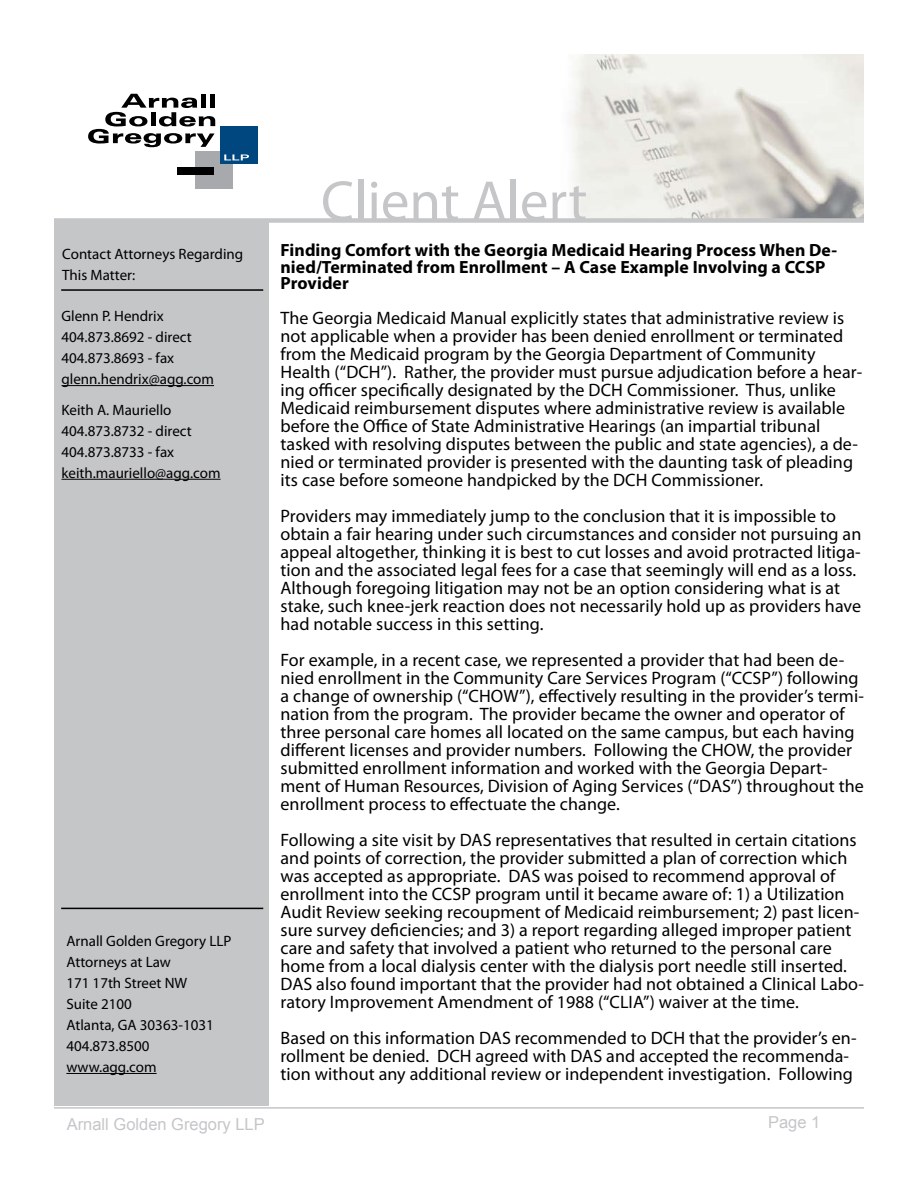
<style>
.page{position:relative;width:918px;height:1188px;background:#fff}
.page>*{position:absolute;margin:0;border:0;box-sizing:border-box;transform-origin:0 0}
.t1{font:57px "Myriad Pro";color:#c5c6c8}
.t2{font:18px/18px "Myriad Pro";letter-spacing:.005em;color:#000}
.t3{font:700 17.7px/16.5px "Myriad Pro";letter-spacing:.005em;color:#000}
.t4{font:16.5px "Arial";color:#c5c6c8}
.t5{font:15px/21px "Myriad Pro";color:#000}
</style>
<div class="page">
<div style="left:54px;top:173px;width:214px;height:932px;background:#c5c6c8"></div>
<hr style="left:66px;top:1073px;width:91px;height:1px;background:#000">
<hr style="left:61px;top:908px;width:202px;height:1px;background:#000">
<hr style="left:61px;top:289px;width:202px;height:2px;background:#000">
<hr style="left:54px;top:1107px;width:810px;height:2px;background:#c5c6c8">
<img style="left:54px;top:55px;width:810px;height:163px">
<div style="left:195px;top:151px;width:37px;height:38px;background:#a7a9ac"></div>
<div style="left:177px;top:167px;width:36px;height:7px;background:#000"></div>
<div style="left:220px;top:126px;width:37px;height:38px;background:#00467f"></div>
<svg style="left:224px;top:154px;width:25px;height:6px"></svg>
<svg style="left:88px;top:94px;width:127px;height:53px"></svg>
<div style="left:54px;top:218px;width:810px;height:5px;background:#c5c6c8"></div>
<hr style="left:62px;top:385px;width:152px;height:1px;background:#000">
<hr style="left:62px;top:479px;width:159px;height:1px;background:#000">
<p class="t5" style="left:62px;top:243px;width:182px">Contact Attorneys Regarding<br>This Matter:</p>
<p class="t5" style="left:62px;top:305px;width:154px">Glenn P. Hendrix<br>404.873.8692 - direct<br>404.873.8693 - fax glenn.hendrix@agg.com</p>
<p class="t5" style="left:62px;top:399px;width:161px">Keith A. Mauriello<br>404.873.8732 - direct<br>404.873.8733 - fax keith.mauriello@agg.com</p>
<p class="t5" style="left:66px;top:930px;width:167px">Arnall Golden Gregory LLP<br>Attorneys at Law<br>171 17th Street NW<br>Suite 2100<br>Atlanta, GA 30363-1031<br>404.873.8500 www.agg.com</p>
<h1 class="t1" style="left:321px;top:166px;width:268px">Client Alert</h1>
<p class="t3" style="left:280px;top:241px;width:558px">Finding Comfort with the Georgia Medicaid Hearing Process When De&shy;nied/Terminated from Enrollment – A Case Example Involving a CCSP<br>Provider</p>
<p class="t2" style="left:280px;top:308px;width:583px">The Georgia Medicaid Manual explicitly states that administrative review is not applicable when a provider has been denied enrollment or terminated from the Medicaid program by the Georgia Department of Community Health (“DCH”). Rather, the provider must pursue adjudication before a hear&shy;ing officer specifically designated by the DCH Commissioner. Thus, unlike Medicaid reimbursement disputes where administrative review is available before the Office of State Administrative Hearings (an impartial tribunal tasked with resolving disputes between the public and state agencies), a de&shy;nied or terminated provider is presented with the daunting task of pleading its case before someone handpicked by the DCH Commissioner.</p>
<p class="t2" style="left:280px;top:506px;width:582px">Providers may immediately jump to the conclusion that it is impossible to obtain a fair hearing under such circumstances and consider not pursuing an appeal altogether, thinking it is best to cut losses and avoid protracted litiga&shy;tion and the associated legal fees for a case that seemingly will end as a loss.<br>Although foregoing litigation may not be an option considering what is at stake, such knee-jerk reaction does not necessarily hold up as providers have had notable success in this setting.</p>
<p class="t2" style="left:280px;top:650px;width:585px">For example, in a recent case, we represented a provider that had been de&shy;nied enrollment in the Community Care Services Program (“CCSP”) following a change of ownership (“CHOW”), effectively resulting in the provider’s termi&shy;nation from the program. The provider became the owner and operator of three personal care homes all located on the same campus, but each having different licenses and provider numbers. Following the CHOW, the provider submitted enrollment information and worked with the Georgia Depart&shy;ment of Human Resources, Division of Aging Services (“DAS”) throughout the enrollment process to effectuate the change.</p>
<p class="t2" style="left:280px;top:830px;width:585px">Following a site visit by DAS representatives that resulted in certain citations and points of correction, the provider submitted a plan of correction which was accepted as appropriate. DAS was poised to recommend approval of enrollment into the CCSP program until it became aware of: 1) a Utilization Audit Review seeking recoupment of Medicaid reimbursement; 2) past licen&shy;sure survey deficiencies; and 3) a report regarding alleged improper patient care and safety that involved a patient who returned to the personal care home from a local dialysis center with the dialysis port needle still inserted.<br>DAS also found important that the provider had not obtained a Clinical Labo&shy;ratory Improvement Amendment of 1988 (“CLIA”) waiver at the time.</p>
<p class="t2" style="left:280px;top:1028px;width:578px">Based on this information DAS recommended to DCH that the provider’s en&shy;rollment be denied. DCH agreed with DAS and accepted the recommenda&shy;tion without any additional review or independent investigation. Following</p>
<p class="t4" style="left:67px;top:1114px;width:200px">Arnall Golden Gregory LLP</p>
<p class="t4" style="left:768px;top:1111px;width:54px">Page 1</p>
</div>
